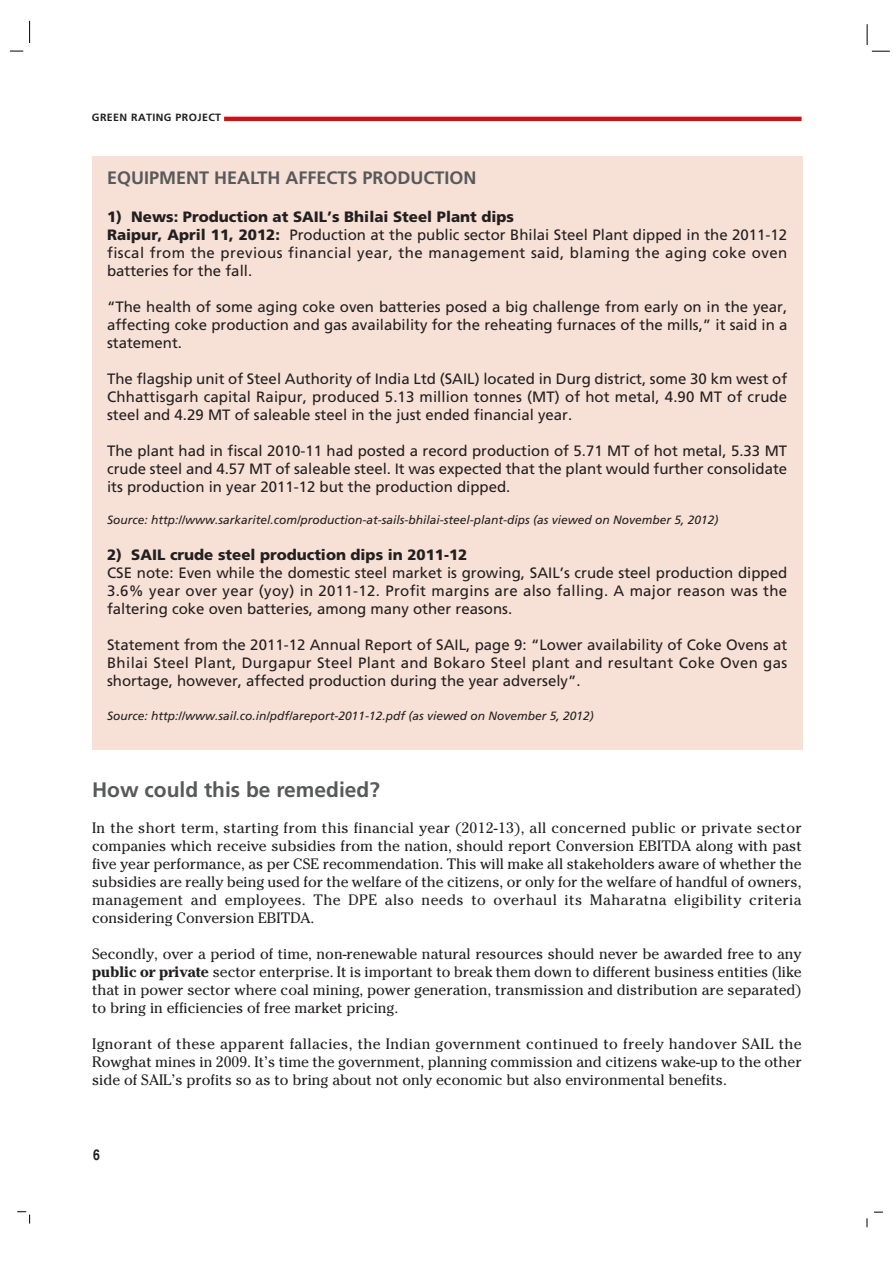
<style>
.page{position:relative;width:893px;height:1263px;background:#fff}
.page>*{position:absolute;margin:0;border:0;box-sizing:border-box;transform-origin:0 0}
.t1{font:700 21px "Frutiger";color:#58595b}
.t2{font:700 18px "Frutiger";color:#58595b}
.t3{font:15px/18px "Frutiger";color:#231f20;text-align:justify}
.t4{font:15px/18px "Cheltenham";color:#231f20;text-align:justify}
.t5{font:900 15px "Frutiger";color:#231f20}
.t6{font:700 15px "Helvetica";color:#231f20;scale:.82 1}
.t7{font:italic 12px "Frutiger";color:#231f20}
.t8{font:700 10.5px "Frutiger";letter-spacing:.04em;color:#231f20}
.s1{font-weight:900}
.s2{font-weight:700}
</style>
<div class="page">
<svg style="left:10px;top:51px;width:13px;height:1px"></svg>
<svg style="left:29px;top:21px;width:1px;height:22px"></svg>
<svg style="left:17px;top:1211px;width:13px;height:12px"></svg>
<svg style="left:872px;top:51px;width:18px;height:1px"></svg>
<svg style="left:867px;top:24px;width:1px;height:21px"></svg>
<hr style="left:224px;top:117px;width:578px;height:4px;background:#c4151c">
<div style="left:92px;top:156px;width:710px;height:594px;background:#f7e1d6"></div>
<p class="t8" style="left:92px;top:113px;width:131px">GREEN RATING PROJECT</p>
<p class="t2" style="left:107px;top:171px;width:371px">EQUIPMENT HEALTH AFFECTS PRODUCTION</p>
<p class="t3" style="left:107px;top:209px;width:682px;text-align:left"><span class="s1">1) News: Production at SAIL’s Bhilai Steel Plant dips<br>Raipur, April 11, 2012:</span> Production at the public sector Bhilai Steel Plant dipped in the 2011-12 fiscal from the previous financial year, the management said, blaming the aging coke oven batteries for the fall.</p>
<p class="t3" style="left:107px;top:299px;width:682px">“The health of some aging coke oven batteries posed a big challenge from early on in the year, affecting coke production and gas availability for the reheating furnaces of the mills,” it said in a statement.</p>
<p class="t3" style="left:107px;top:371px;width:682px">The flagship unit of Steel Authority of India Ltd (SAIL) located in Durg district, some 30 km west of Chhattisgarh capital Raipur, produced 5.13 million tonnes (MT) of hot metal, 4.90 MT of crude steel and 4.29 MT of saleable steel in the just ended financial year.</p>
<p class="t3" style="left:107px;top:443px;width:682px">The plant had in fiscal 2010-11 had posted a record production of 5.71 MT of hot metal, 5.33 MT crude steel and 4.57 MT of saleable steel. It was expected that the plant would further consolidate its production in year 2011-12 but the production dipped.</p>
<p class="t7" style="left:107px;top:515px;width:613px">Source: http://www.sarkaritel.com/production-at-sails-bhilai-steel-plant-dips (as viewed on November 5, 2012)</p>
<p class="t5" style="left:107px;top:549px;width:362px">2) SAIL crude steel production dips in 2011-12</p>
<p class="t3" style="left:107px;top:565px;width:682px">CSE note: Even while the domestic steel market is growing, SAIL’s crude steel production dipped 3.6% year over year (yoy) in 2011-12. Profit margins are also falling. A major reason was the faltering coke oven batteries, among many other reasons.</p>
<p class="t3" style="left:107px;top:637px;width:682px">Statement from the 2011-12 Annual Report of SAIL, page 9: “Lower availability of Coke Ovens at Bhilai Steel Plant, Durgapur Steel Plant and Bokaro Steel plant and resultant Coke Oven gas shortage, however, affected production during the year adversely”.</p>
<p class="t7" style="left:107px;top:711px;width:488px">Source: http://www.sail.co.in/pdf/areport-2011-12.pdf (as viewed on November 5, 2012)</p>
<h1 class="t1" style="left:92px;top:781px;width:289px">How could this be remedied?</h1>
<p class="t4" style="left:92px;top:820px;width:711px">In the short term, starting from this financial year (2012-13), all concerned public or private sector companies which receive subsidies from the nation, should report Conversion EBITDA along with past five year performance, as per CSE recommendation. This will make all stakeholders aware of whether the subsidies are really being used for the welfare of the citizens, or only for the welfare of handful of owners, management and employees. The DPE also needs to overhaul its Maharatna eligibility criteria considering Conversion EBITDA.</p>
<p class="t4" style="left:92px;top:946px;width:711px">Secondly, over a period of time, non-renewable natural resources should never be awarded free to any <span class="s2">public or private</span> sector enterprise. It is important to break them down to different business entities (like that in power sector where coal mining, power generation, transmission and distribution are separated) to bring in efficiencies of free market pricing.</p>
<p class="t4" style="left:92px;top:1036px;width:711px">Ignorant of these apparent fallacies, the Indian government continued to freely handover SAIL the Rowghat mines in 2009. It’s time the government, planning commission and citizens wake-up to the other side of SAIL’s profits so as to bring about not only economic but also environmental benefits.</p>
<p class="t6" style="left:93px;top:1149px;width:10px">6</p>
</div>
